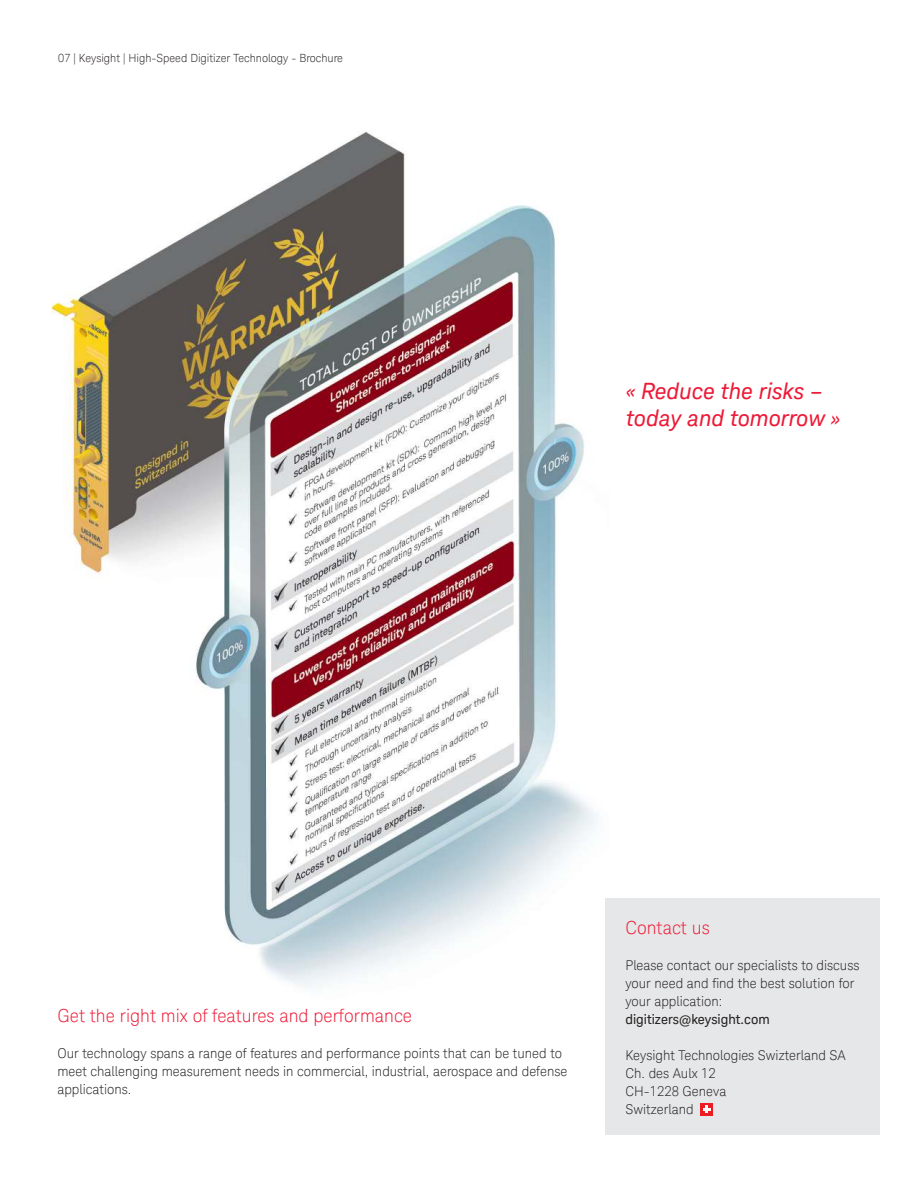
<style>
.page{position:relative;width:919px;height:1187px;background:#fff}
.page>*{position:absolute;margin:0;border:0;box-sizing:border-box;transform-origin:0 0}
.t1{font:italic 22.5px/27px "Keysight Sans";color:#ed1a37}
.t2{font:300 18px "Keysight Sans";color:#ed1a37}
.t3{font:300 13.5px/18px "Keysight Sans";color:#231f20}
.t4{font:13.5px "Keysight Sans";color:#231f20}
.t5{font:300 11.25px "Keysight Sans";color:#231f20}
</style>
<div class="page">
<img style="left:51px;top:132px;width:547px;height:856px">
<div style="left:605px;top:898px;width:274px;height:236px;background:#e6e7e8"></div>
<div style="left:700px;top:1102px;width:13px;height:13px;background:#ed1c24"></div>
<svg style="left:703px;top:1105px;width:7px;height:8px"></svg>
<p class="t5" style="left:58px;top:52px;width:286px">07 | Keysight | High-Speed Digitizer Technology - Brochure</p>
<h1 class="t1" style="left:626px;top:380px;width:215px">« Reduce the risks – today and tomorrow »</h1>
<h2 class="t2" style="left:57px;top:1008px;width:356px">Get the right mix of features and performance</h2>
<p class="t3" style="left:57px;top:1043px;width:511px">Our technology spans a range of features and performance points that can be tuned to meet challenging measurement needs in commercial, industrial, aerospace and defense applications.</p>
<h2 class="t2" style="left:625px;top:916px;width:86px">Contact us</h2>
<p class="t3" style="left:625px;top:957px;width:235px">Please contact our specialists to discuss your need and i nd the best solution for your application:</p>
<p class="t4" style="left:625px;top:1013px;width:146px">digitizers@keysight.com</p>
<p class="t3" style="left:625px;top:1047px;width:222px">Keysight Technologies Swizterland SA<br>Ch. des Aulx 12<br>CH-1228 Geneva<br>Switzerland</p>
</div>
